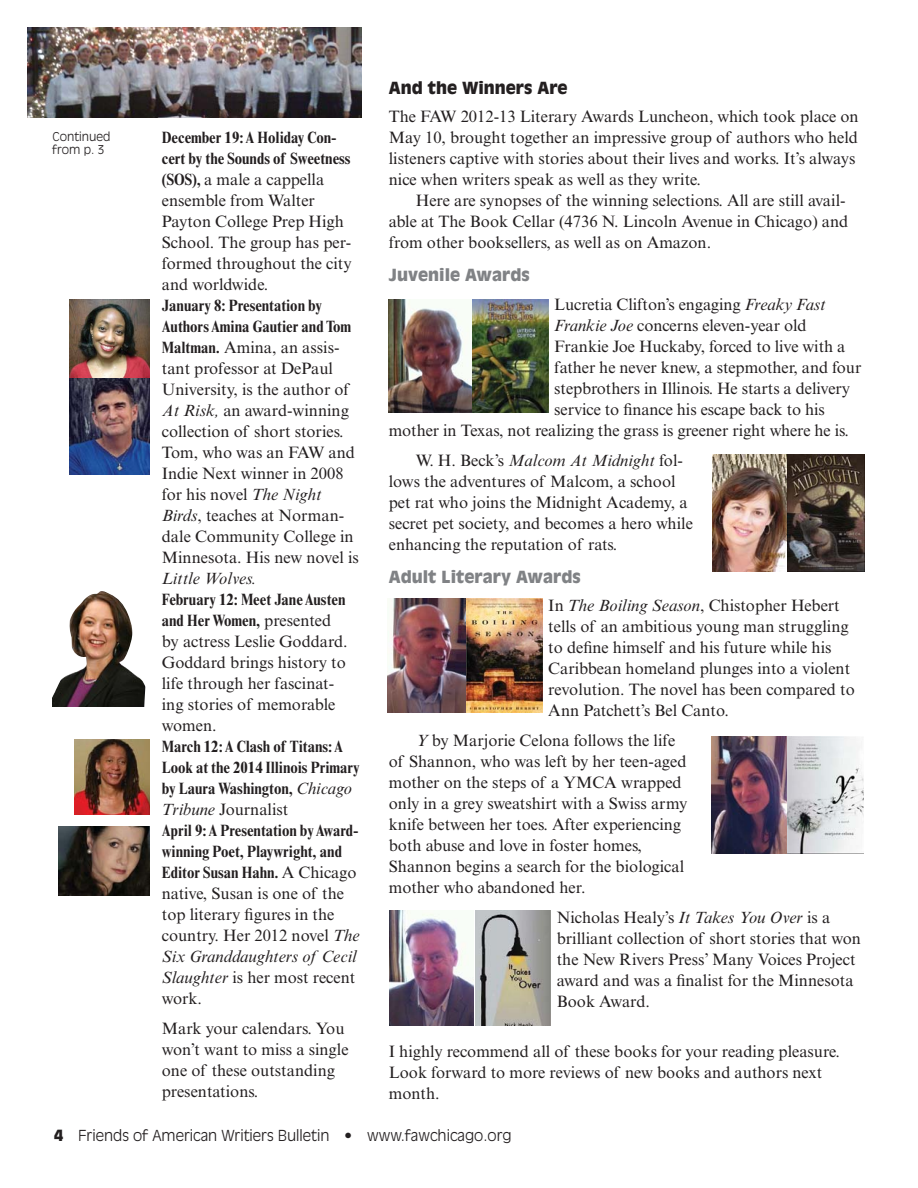
<style>
.page{position:relative;width:918px;height:1188px;background:#fff}
.page>*{position:absolute;margin:0;border:0;box-sizing:border-box;transform-origin:0 0}
.t1{font:16.5px/21px "Times New Roman MT Std";color:#231f20}
.t2{font:700 condensed 16.5px/21px "Times New Roman MT Std";color:#231f20}
.t3{font:900 16.5px "Antique Olive Std";color:#808285}
.t4{font:900 16.5px "Antique Olive Std";color:#231f20}
.t5{font:italic 16.5px "Times New Roman MT Std";color:#231f20}
.t6{font:300 15px "Antique Olive Std";color:#231f20}
.t7{font:300 12px/13.5px "Antique Olive Std";color:#231f20}
.s1{font-weight:700;font-stretch:condensed}
.s2{font-style:italic}
.s3{font-weight:400;font-style:italic;font-stretch:normal}
.s4{font-weight:400;font-stretch:normal}
.s5{font-weight:900}
</style>
<div class="page">
<img style="left:53px;top:591px;width:92px;height:115px">
<img style="left:27px;top:27px;width:334px;height:90px">
<img style="left:70px;top:299px;width:80px;height:79px">
<img style="left:70px;top:378px;width:80px;height:96px">
<img style="left:75px;top:740px;width:75px;height:75px">
<img style="left:59px;top:826px;width:91px;height:70px">
<img style="left:389px;top:300px;width:159px;height:113px">
<img style="left:713px;top:454px;width:151px;height:118px">
<img style="left:388px;top:598px;width:154px;height:114px">
<img style="left:711px;top:736px;width:153px;height:117px">
<img style="left:476px;top:910px;width:75px;height:116px">
<img style="left:389px;top:910px;width:85px;height:116px">
<p class="t7" style="left:53px;top:130px;width:59px">Continued from p. 3</p>
<p class="t1" style="left:162px;top:129px;width:191px"><span class="s1">December 19: A Holiday Con&shy;cert by the Sounds of Sweetness (SOS),</span> a male a cappella ensemble from Walter<br>Payton College Prep High<br>School. The group has per&shy;formed throughout the city and worldwide.</p>
<p class="t1" style="left:162px;top:297px;width:199px"><span class="s1">January 8: Presentation by<br>Authors Amina Gautier and Tom<br>Maltman.</span> Amina, an assis&shy;tant professor at DePaul<br>University, is the author of<br><span class="s2">At Risk,</span> an award-winning collection of short stories.<br>Tom, who was an FAW and<br>Indie Next winner in 2008 for his novel <span class="s2">The Night<br>Birds</span>, teaches at Norman&shy;dale Community College in<br>Minnesota. His new novel is</p>
<p class="t5" style="left:162px;top:572px;width:96px">Little Wolves.</p>
<p class="t1" style="left:162px;top:591px;width:187px"><span class="s1">February 12: Meet Jane Austen and Her Women,</span> presented by actress Leslie Goddard.<br>Goddard brings history to life through her fascinat&shy;ing stories of memorable women.</p>
<p class="t2" style="left:162px;top:738px;width:199px">March 12: A Clash of Titans: A<br>Look at the 2014 Illinois Primary by Laura Washington, <span class="s3">Chicago<br>Tribune</span> <span class="s4">Journalist<br></span>April 9: A Presentation by Award&shy;winning Poet, Playwright, and<br>Editor Susan Hahn. <span class="s4">A Chicago native, Susan is one of the top literary figures in the country. Her 2012 novel</span> <span class="s3">The<br>Six Granddaughters of Cecil<br>Slaughter</span> <span class="s4">is her most recent work.</span></p>
<p class="t1" style="left:162px;top:1020px;width:188px">Mark your calendars. You won’t want to miss a single one of these outstanding presentations.</p>
<p class="t4" style="left:389px;top:80px;width:180px">And the Winners Are</p>
<p class="t1" style="left:389px;top:108px;width:471px">The FAW 2012-13 Literary Awards Luncheon, which took place on May 10, brought together an impressive group of authors who held listeners captive with stories about their lives and works. It’s always nice when writers speak as well as they write.</p>
<p class="t1" style="left:389px;top:192px;width:461px;text-indent:27px">Here are synopses of the winning selections. All are still avail&shy;able at The Book Cellar (4736 N. Lincoln Avenue in Chicago) and from other booksellers, as well as on Amazon.</p>
<p class="t3" style="left:389px;top:268px;width:142px">Juvenile Awards</p>
<p class="t1" style="left:554px;top:295px;width:273px">Lucretia Clifton’s engaging <span class="s2">Freaky Fast</span></p>
<p class="t1" style="left:554px;top:316px;width:254px"><span class="s2">Frankie Joe</span> concerns eleven-year old</p>
<p class="t1" style="left:554px;top:337px;width:293px">Frankie Joe Huckaby, forced to live with a</p>
<p class="t1" style="left:554px;top:358px;width:309px">father he never knew, a stepmother, and four</p>
<p class="t1" style="left:554px;top:379px;width:297px">stepbrothers in Illinois. He starts a delivery</p>
<p class="t1" style="left:554px;top:400px;width:272px">service to finance his escape back to his</p>
<p class="t1" style="left:389px;top:421px;width:462px">mother in Texas, not realizing the grass is greener right where he is.</p>
<p class="t1" style="left:389px;top:451px;width:306px;text-indent:27px">W. H. Beck’s <span class="s2">Malcom At Midnight</span> fol&shy;lows the adventures of Malcom, a school pet rat who joins the Midnight Academy, a secret pet society, and becomes a hero while enhancing the reputation of rats.</p>
<p class="t3" style="left:389px;top:569px;width:193px">Adult Literary Awards</p>
<p class="t1" style="left:548px;top:597px;width:308px">In <span class="s2">The Boiling Season</span>, Chistopher Hebert tells of an ambitious young man struggling to define himself and his future while his Caribbean homeland plunges into a violent revolution. The novel has been compared to Ann Patchett’s Bel Canto.</p>
<p class="t1" style="left:389px;top:732px;width:300px;text-indent:27px"><span class="s2">Y</span> by Marjorie Celona follows the life of Shannon, who was left by her teen-aged mother on the steps of a YMCA wrapped only in a grey sweatshirt with a Swiss army knife between her toes. After experiencing both abuse and love in foster homes, Shannon begins a search for the biological mother who abandoned her.</p>
<p class="t1" style="left:557px;top:909px;width:306px">Nicholas Healy’s <span class="s2">It Takes You Over</span> is a brilliant collection of short stories that won the New Rivers Press’ Many Voices Project award and was a finalist for the Minnesota Book Award.</p>
<p class="t1" style="left:389px;top:1042px;width:453px">I highly recommend all of these books for your reading pleasure.<br>Look forward to more reviews of new books and authors next month.</p>
<p class="t6" style="left:54px;top:1129px;width:459px"><span class="s5">4</span> Friends of American Writiers Bulletin • www.fawchicago.org</p>
</div>
